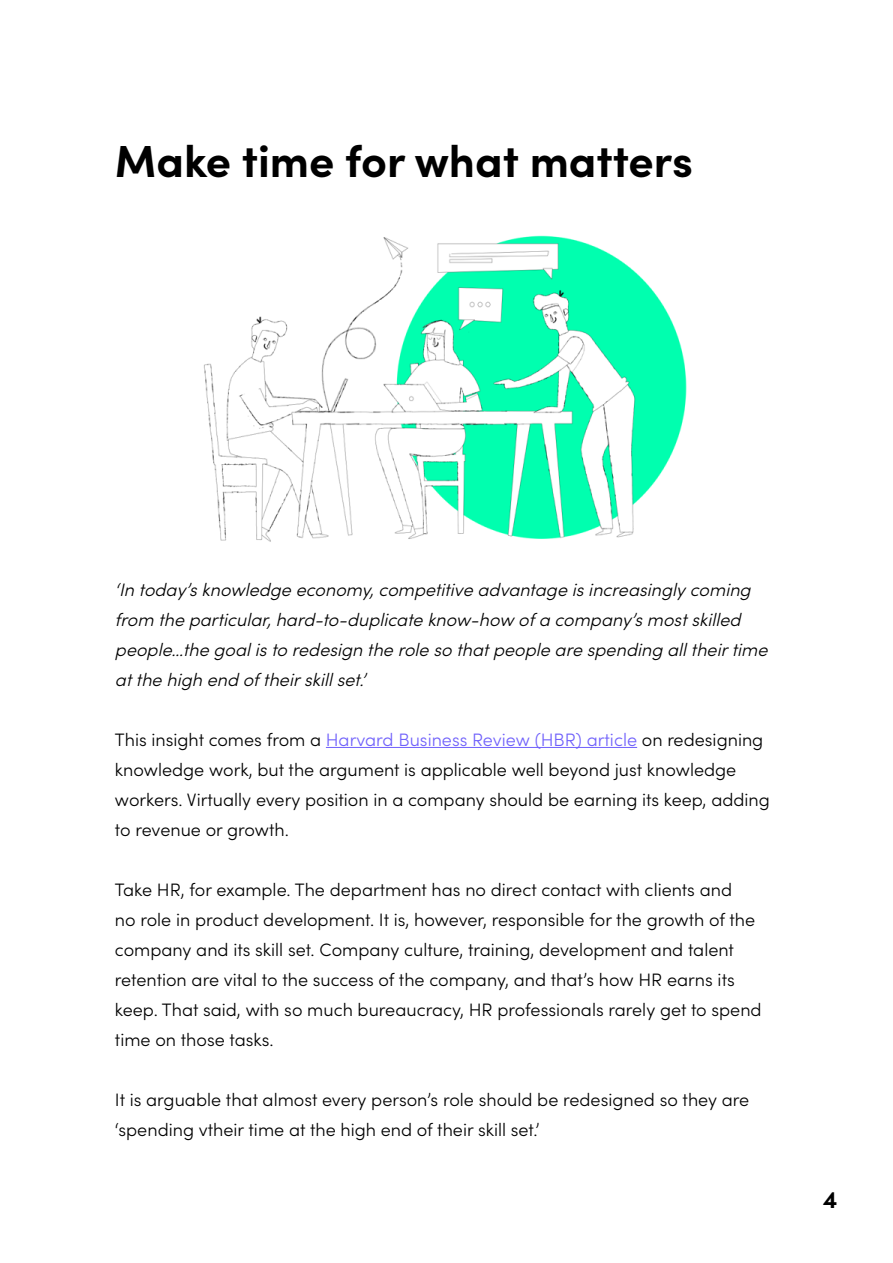
<style>
.page{position:relative;width:893px;height:1263px;background:#fff}
.page>*{position:absolute;margin:0;border:0;box-sizing:border-box;transform-origin:0 0}
.t1{font:700 45px "Sofia Pro";color:#000}
.t2{font:700 24px "Sofia Pro";color:#000}
.t3{font:300 18px/30px "Sofia Pro";color:#000}
.t4{font:italic 300 18px/30px "Sofia Pro";color:#000}
.s1{color:#7061fb}
</style>
<div class="page">
<img style="left:204px;top:235px;width:483px;height:307px">
<hr style="left:326px;top:747px;width:311px;height:1px;background:#7061fb">
<h1 class="t1" style="left:115px;top:127px;width:580px">Make time for what matters</h1>
<p class="t4" style="left:115px;top:573px;width:659px">‘In today’sknowledge economy,competitive advantage isincreasinglycoming from the particular,hard-to-duplicate know-how ofa company’smostskilled people…the goalisto redesign the role so thatpeople are spending alltheirtime atthe high end oftheirskillset.’</p>
<p class="t3" style="left:115px;top:723px;width:656px">This insight comes from a <span class="s1">Harvard Business Review (HBR) article</span> on redesigning knowledge work, but the argument is applicable well beyond just knowledge workers. Virtually every position in a company should be earning its keep, adding to revenue or growth.</p>
<p class="t3" style="left:115px;top:873px;width:648px">Take HR, for example. The department has no direct contact with clients and<br>no role in product development. It is, however, responsible for the growth of the company and its skill set. Company culture, training, development and talent retention are vital to the success of the company, and that’s how HR earns its keep. That said, with so much bureaucracy, HR professionals rarely get to spend time on those tasks.</p>
<p class="t3" style="left:115px;top:1083px;width:636px">It is arguable that almost every person’s role should be redesigned so they are ‘spending vtheir time at the high end of their skill set.’</p>
<h2 class="t2" style="left:823px;top:1181px;width:16px">4</h2>
</div>
